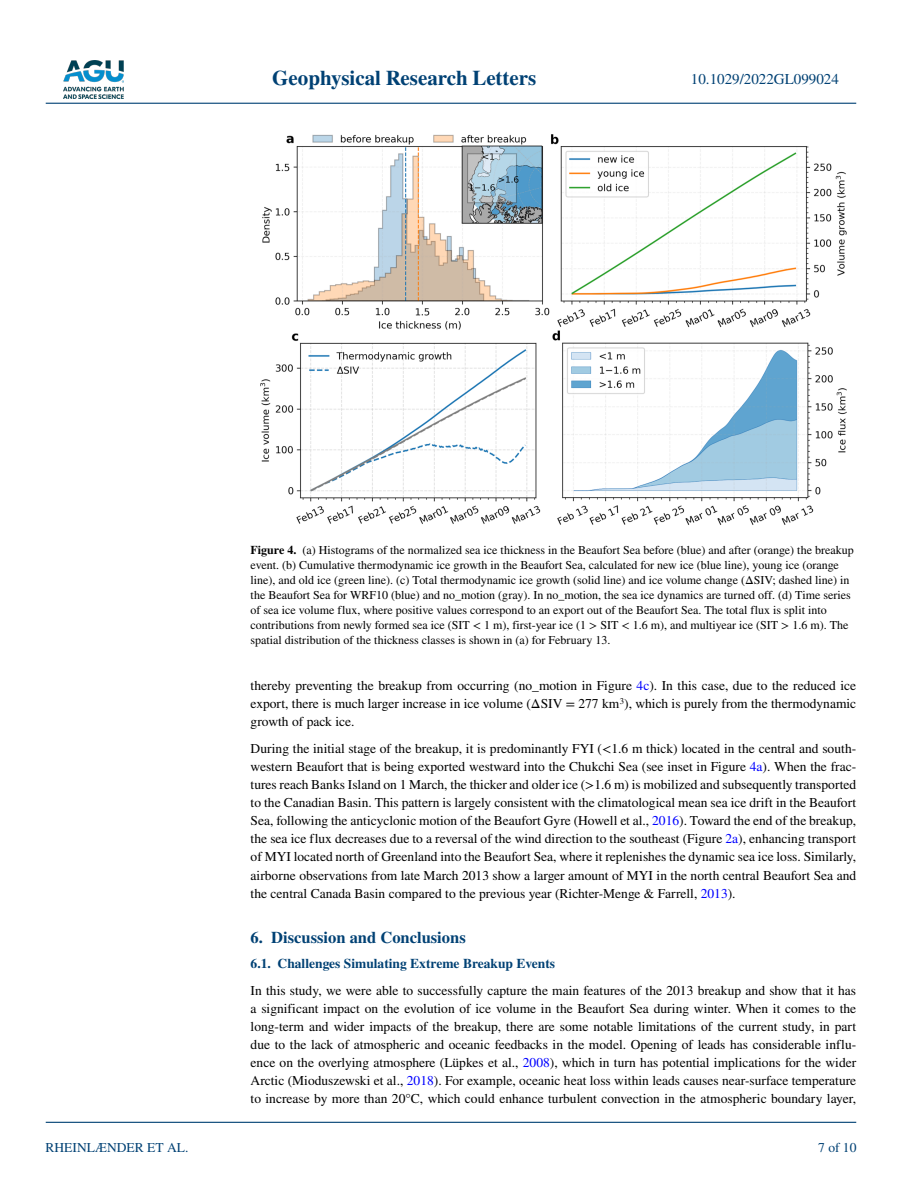
<style>
.page{position:relative;width:902px;height:1183px;background:#fff}
.page>*{position:absolute;margin:0;border:0;box-sizing:border-box;transform-origin:0 0}
.t1{font:700 21px "STIX";color:#004174}
.t2{font:700 16.5px "STIX";color:#004174}
.t3{font:15px "STIX";color:#004174}
.t4{font:13.5px/18px "STIX";color:#000;text-align:justify}
.t5{font:700 13.5px "STIX";color:#004174}
.t6{font:13.5px "STIX";color:#004174}
.t7{font:12px/15px "STIX";color:#000}
.s1{font-weight:700}
.s2{color:#00f}
</style>
<div class="page">
<img style="left:63px;top:60px;width:60px;height:39px">
<hr style="left:46px;top:103px;width:810px;height:1px;background:#004174">
<hr style="left:46px;top:1121px;width:810px;height:1px;background:#004174">
<img style="left:260px;top:134px;width:587px;height:391px">
<h1 class="t1" style="left:272px;top:66px;width:265px">Geophysical Research Letters</h1>
<p class="t3" style="left:691px;top:69px;width:149px">10.1029/2022GL099024</p>
<p class="t6" style="left:45px;top:1138px;width:144px">RHEINLÆNDER ET AL.</p>
<p class="t7" style="left:250px;top:543px;width:604px"><span class="s1">Figure 4.</span> (a) Histograms of the normalized sea ice thickness in the Beaufort Sea before (blue) and after (orange) the breakup event. (b) Cumulative thermodynamic ice growth in the Beaufort Sea, calculated for new ice (blue line), young ice (orange line), and old ice (green line). (c) Total thermodynamic ice growth (solid line) and ice volume change (ΔSIV; dashed line) in the Beaufort Sea for WRF10 (blue) and no_motion (gray). In no_motion, the sea ice dynamics are turned off. (d) Time series of sea ice volume flux, where positive values correspond to an export out of the Beaufort Sea. The total flux is split into contributions from newly formed sea ice (SIT &lt; 1 m), first-year ice (1 &gt; SIT &lt; 1.6 m), and multiyear ice (SIT &gt; 1.6 m). The spatial distribution of the thickness classes is shown in (a) for February 13.</p>
<p class="t4" style="left:250px;top:677px;width:607px">thereby preventing the breakup from occurring (no_motion in Figure <span class="s2">4c</span>). In this case, due to the reduced ice export, there is much larger increase in ice volume (ΔSIV = 277 km<sup>3</sup>), which is purely from the thermodynamic growth of pack ice.</p>
<p class="t4" style="left:250px;top:740px;width:607px">During the initial stage of the breakup, it is predominantly FYI (&lt;1.6 m thick) located in the central and south&shy;western Beaufort that is being exported westward into the Chukchi Sea (see inset in Figure <span class="s2">4a</span>). When the frac&shy;tures reach Banks Island on 1 March, the thicker and older ice (&gt;1.6 m) is mobilized and subsequently transported to the Canadian Basin. This pattern is largely consistent with the climatological mean sea ice drift in the Beaufort Sea, following the anticyclonic motion of the Beaufort Gyre (Howell et al., <span class="s2">2016</span>). Toward the end of the breakup, the sea ice flux decreases due to a reversal of the wind direction to the southeast (Figure <span class="s2">2a</span>), enhancing transport of MYI located north of Greenland into the Beaufort Sea, where it replenishes the dynamic sea ice loss. Similarly, airborne observations from late March 2013 show a larger amount of MYI in the north central Beaufort Sea and the central Canada Basin compared to the previous year (Richter-Menge &amp; Farrell, <span class="s2">2013</span>).</p>
<p class="t2" style="left:250px;top:926px;width:217px">6. Discussion and Conclusions</p>
<p class="t5" style="left:250px;top:955px;width:306px">6.1. Challenges Simulating Extreme Breakup Events</p>
<p class="t4" style="left:250px;top:982px;width:607px">In this study, we were able to successfully capture the main features of the 2013 breakup and show that it has a significant impact on the evolution of ice volume in the Beaufort Sea during winter. When it comes to the long-term and wider impacts of the breakup, there are some notable limitations of the current study, in part due to the lack of atmospheric and oceanic feedbacks in the model. Opening of leads has considerable influ&shy;ence on the overlying atmosphere (Lüpkes et al., <span class="s2">2008</span>), which in turn has potential implications for the wider Arctic (Mioduszewski et al., <span class="s2">2018</span>). For example, oceanic heat loss within leads causes near-surface temperature to increase by more than 20°C, which could enhance turbulent convection in the atmospheric boundary layer,</p>
<p class="t6" style="left:818px;top:1138px;width:40px">7 of 10</p>
</div>
